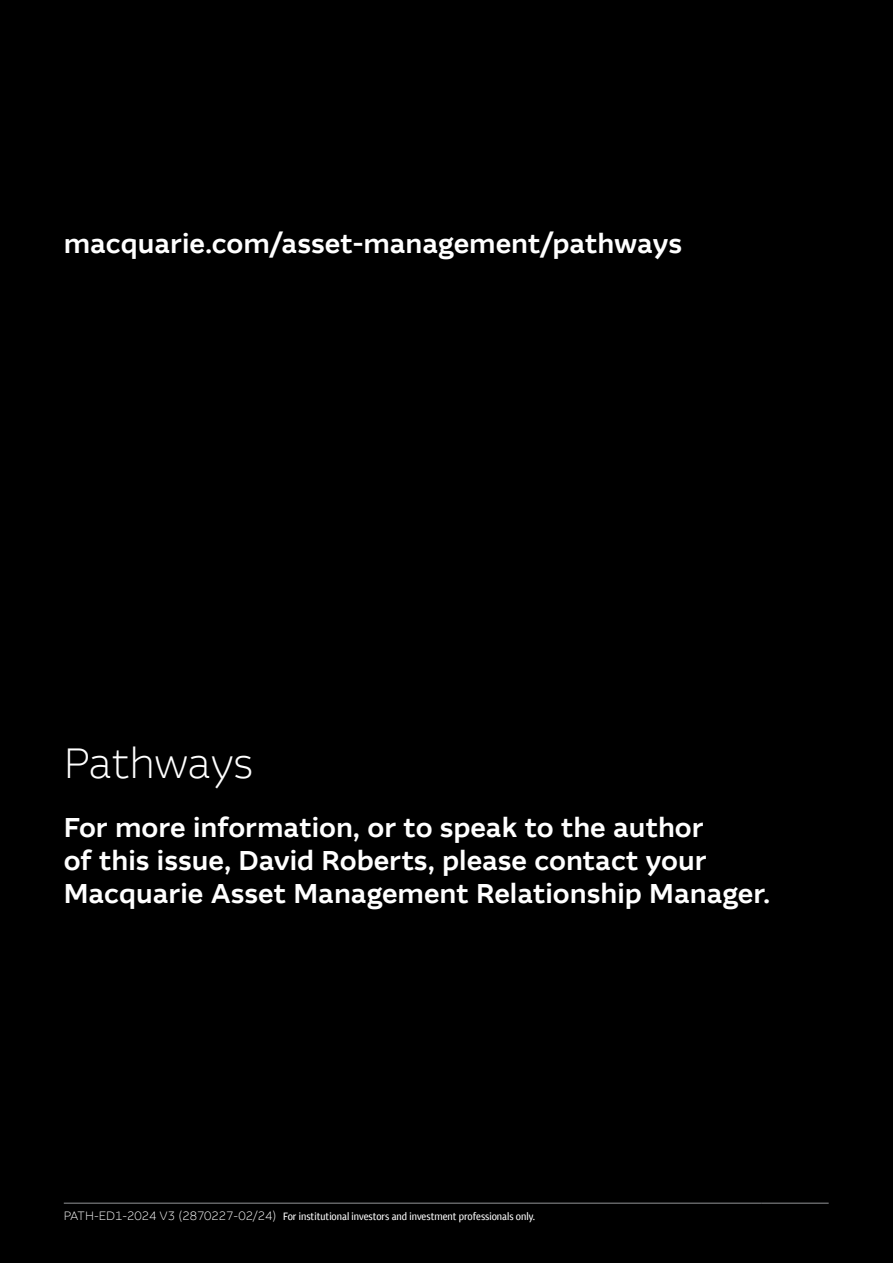
<style>
.page{position:relative;width:893px;height:1263px;background:#000}
.page>*{position:absolute;margin:0;border:0;box-sizing:border-box;transform-origin:0 0}
.t1{font:300 42px "MCQ Global";color:#fff}
.t2{font:500 27px/33px "MCQ Global";color:#fff}
.t3{font:condensed 10.5px "MCQ Global";color:#fff}
.s1{font-weight:300;font-stretch:normal;font-size:12px}
</style>
<div class="page">
<hr style="left:64px;top:1203px;width:697px;height:1px;background:#939598">
<hr style="left:761px;top:1203px;width:68px;height:1px;background:#939598">
<p class="t2" style="left:64px;top:227px;width:620px">macquarie.com/asset-management/pathways</p>
<h1 class="t1" style="left:64px;top:738px;width:191px">Pathways</h1>
<p class="t2" style="left:64px;top:811px;width:708px">For more information, or to speak to the author<br>of this issue, David Roberts, please contact your<br>Macquarie Asset Management Relationship Manager.</p>
<p class="t3" style="left:64px;top:1210px;width:473px"><span class="s1">PATH-ED1-2024 V3 (2870227-02/24)</span> For institutional investors and investment professionals only.</p>
</div>
